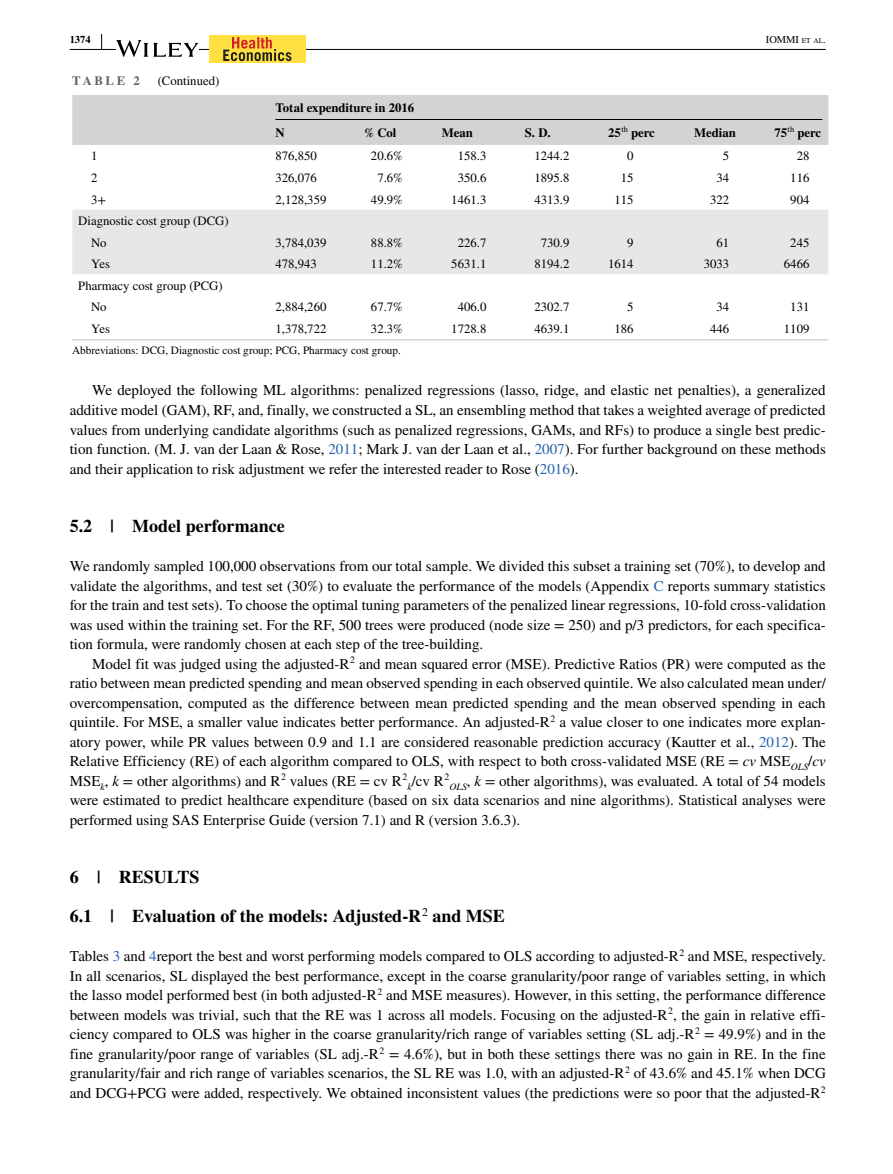
<style>
.page{position:relative;width:893px;height:1174px;background:#fff}
.page>*{position:absolute;margin:0;border:0;box-sizing:border-box;transform-origin:0 0}
.t1{font:700 18px/39px "STIX";color:#000}
.t2{font:15px/19.5px "STIX";color:#000;text-align:justify}
.t3{font:12.75px/21.6px "STIX";color:#000}
.t4{font:700 12.75px/24.6px "STIX";color:#000}
.t5{font:700 12.75px "STIX";letter-spacing:.2em;color:#636466}
.t6{font:11.25px "STIX";color:#000}
.t7{font:10.5px "STIX";color:#000}
.t8{font:700 10.5px "STIX";color:#000}
.s1{font-size:7.35px}
.s2{color:#2564af}
.s3{font-style:italic}
</style>
<div class="page">
<hr style="left:70px;top:49px;width:756px;height:1px;background:#000">
<svg style="left:116px;top:40px;width:83px;height:17px"></svg>
<div style="left:209px;top:35px;width:97px;height:27px;background:#fee042"></div>
<svg style="left:223px;top:37px;width:68px;height:24px"></svg>
<svg style="left:101px;top:34px;width:1px;height:15px"></svg>
<div style="left:72px;top:95px;width:756px;height:48px;background:#d1d3d4"></div>
<div style="left:72px;top:210px;width:756px;height:64px;background:#e6e7e8"></div>
<hr style="left:72px;top:119px;width:197px;height:1px;background:#d1d3d4">
<hr style="left:72px;top:143px;width:197px;height:2px;background:#d1d3d4">
<hr style="left:269px;top:143px;width:90px;height:2px;background:#d1d3d4">
<hr style="left:359px;top:143px;width:77px;height:2px;background:#d1d3d4">
<hr style="left:436px;top:143px;width:83px;height:2px;background:#d1d3d4">
<hr style="left:519px;top:143px;width:83px;height:2px;background:#d1d3d4">
<hr style="left:602px;top:143px;width:86px;height:2px;background:#d1d3d4">
<hr style="left:688px;top:143px;width:80px;height:2px;background:#d1d3d4">
<hr style="left:768px;top:143px;width:60px;height:2px;background:#d1d3d4">
<hr style="left:72px;top:339px;width:197px;height:1px;background:#d1d3d4">
<hr style="left:269px;top:339px;width:90px;height:1px;background:#d1d3d4">
<hr style="left:359px;top:339px;width:77px;height:1px;background:#d1d3d4">
<hr style="left:436px;top:339px;width:83px;height:1px;background:#d1d3d4">
<hr style="left:519px;top:339px;width:83px;height:1px;background:#d1d3d4">
<hr style="left:602px;top:339px;width:86px;height:1px;background:#d1d3d4">
<hr style="left:688px;top:339px;width:80px;height:1px;background:#d1d3d4">
<hr style="left:768px;top:339px;width:60px;height:1px;background:#d1d3d4">
<hr style="left:275px;top:119px;width:547px;height:1px;background:#000">
<p class="t8" style="left:70px;top:34px;width:22px">1374</p>
<p class="t5" style="left:72px;top:73px;width:69px">TABLE 2</p>
<p class="t3" style="left:158px;top:71px;width:63px">(Continued)</p>
<p class="t7" style="left:766px;top:33px;width:61px">IOMMI <span class="s1">et al</span>.</p>
<p class="t4" style="left:275px;top:95px;width:140px">Total expenditure in 2016<br>N</p>
<p class="t4" style="left:365px;top:120px;width:33px">% Col</p>
<p class="t4" style="left:442px;top:120px;width:33px">Mean</p>
<p class="t4" style="left:525px;top:120px;width:27px">S. D.</p>
<p class="t4" style="left:608px;top:120px;width:48px">25<sup>th</sup> perc</p>
<p class="t4" style="left:694px;top:120px;width:43px">Median</p>
<p class="t4" style="left:774px;top:120px;width:48px">75<sup>th</sup> perc</p>
<p class="t3" style="left:91px;top:146px;width:8px">1</p>
<p class="t3" style="left:275px;top:146px;width:43px">876,850</p>
<p class="t3" style="left:371px;top:146px;width:33px">20.6%</p>
<p class="t3" style="left:458px;top:146px;width:30px">158.3</p>
<p class="t3" style="left:534px;top:146px;width:37px">1244.2</p>
<p class="t3" style="left:627px;top:146px;width:8px">0</p>
<p class="t3" style="left:723px;top:146px;width:8px">5</p>
<p class="t3" style="left:797px;top:146px;width:14px">28</p>
<p class="t3" style="left:91px;top:168px;width:8px">2</p>
<p class="t3" style="left:275px;top:168px;width:43px">326,076</p>
<p class="t3" style="left:377px;top:168px;width:27px">7.6%</p>
<p class="t3" style="left:458px;top:168px;width:30px">350.6</p>
<p class="t3" style="left:534px;top:168px;width:37px">1895.8</p>
<p class="t3" style="left:621px;top:168px;width:14px">15</p>
<p class="t3" style="left:716px;top:168px;width:14px">34</p>
<p class="t3" style="left:790px;top:168px;width:21px">116</p>
<p class="t3" style="left:91px;top:189px;width:17px">3+</p>
<p class="t3" style="left:275px;top:189px;width:52px">2,128,359</p>
<p class="t3" style="left:371px;top:189px;width:33px">49.9%</p>
<p class="t3" style="left:451px;top:189px;width:37px">1461.3</p>
<p class="t3" style="left:534px;top:189px;width:37px">4313.9</p>
<p class="t3" style="left:614px;top:189px;width:21px">115</p>
<p class="t3" style="left:710px;top:189px;width:21px">322</p>
<p class="t3" style="left:790px;top:189px;width:21px">904</p>
<p class="t3" style="left:91px;top:211px;width:139px;text-indent:-13px">Diagnostic cost group (DCG)<br>No</p>
<p class="t3" style="left:275px;top:232px;width:52px">3,784,039</p>
<p class="t3" style="left:371px;top:232px;width:33px">88.8%</p>
<p class="t3" style="left:458px;top:232px;width:30px">226.7</p>
<p class="t3" style="left:541px;top:232px;width:30px">730.9</p>
<p class="t3" style="left:627px;top:232px;width:8px">9</p>
<p class="t3" style="left:716px;top:232px;width:14px">61</p>
<p class="t3" style="left:790px;top:232px;width:21px">245</p>
<p class="t3" style="left:91px;top:254px;width:20px">Yes</p>
<p class="t3" style="left:275px;top:254px;width:43px">478,943</p>
<p class="t3" style="left:371px;top:254px;width:33px">11.2%</p>
<p class="t3" style="left:451px;top:254px;width:37px">5631.1</p>
<p class="t3" style="left:534px;top:254px;width:37px">8194.2</p>
<p class="t3" style="left:608px;top:254px;width:27px">1614</p>
<p class="t3" style="left:704px;top:254px;width:27px">3033</p>
<p class="t3" style="left:784px;top:254px;width:27px">6466</p>
<p class="t3" style="left:91px;top:276px;width:133px;text-indent:-13px">Pharmacy cost group (PCG)<br>No</p>
<p class="t3" style="left:275px;top:297px;width:52px">2,884,260</p>
<p class="t3" style="left:371px;top:297px;width:33px">67.7%</p>
<p class="t3" style="left:458px;top:297px;width:30px">406.0</p>
<p class="t3" style="left:534px;top:297px;width:37px">2302.7</p>
<p class="t3" style="left:627px;top:297px;width:8px">5</p>
<p class="t3" style="left:716px;top:297px;width:14px">34</p>
<p class="t3" style="left:790px;top:297px;width:21px">131</p>
<p class="t3" style="left:91px;top:319px;width:20px">Yes</p>
<p class="t3" style="left:275px;top:319px;width:52px">1,378,722</p>
<p class="t3" style="left:371px;top:319px;width:33px">32.3%</p>
<p class="t3" style="left:451px;top:319px;width:37px">1728.8</p>
<p class="t3" style="left:534px;top:319px;width:37px">4639.1</p>
<p class="t3" style="left:614px;top:319px;width:21px">186</p>
<p class="t3" style="left:710px;top:319px;width:21px">446</p>
<p class="t3" style="left:784px;top:319px;width:27px">1109</p>
<p class="t6" style="left:72px;top:343px;width:330px">Abbreviations: DCG, Diagnostic cost group; PCG, Pharmacy cost group.</p>
<p class="t2" style="left:70px;top:382px;width:758px;text-indent:23px">We deployed the following ML algorithms: penalized regressions (lasso, ridge, and elastic net penalties), a generalized additive model (GAM), RF, and, finally, we constructed a SL, an ensembling method that takes a weighted average of predicted values from underlying candidate algorithms (such as penalized regressions, GAMs, and RFs) to produce a single best predic&shy;tion function. (M. J. van der Laan &amp; Rose, <span class="s2">2011</span>; Mark J. van der Laan et al., <span class="s2">2007</span>). For further background on these methods and their application to risk adjustment we refer the interested reader to Rose (<span class="s2">2016</span>).</p>
<p class="t1" style="left:70px;top:506px;width:216px">5.2 | Model performance</p>
<p class="t2" style="left:70px;top:557px;width:758px">We randomly sampled 100,000 observations from our total sample. We divided this subset a training set (70%), to develop and validate the algorithms, and test set (30%) to evaluate the performance of the models (Appendix <span class="s2">C</span> reports summary statistics for the train and test sets). To choose the optimal tuning parameters of the penalized linear regressions, 10-fold cross-validation was used within the training set. For the RF, 500 trees were produced (node size = 250) and p/3 predictors, for each specifica&shy;tion formula, were randomly chosen at each step of the tree-building.</p>
<p class="t2" style="left:70px;top:655px;width:758px;text-indent:23px">Model fit was judged using the adjusted-R<sup>2</sup> and mean squared error (MSE). Predictive Ratios (PR) were computed as the ratio between mean predicted spending and mean observed spending in each observed quintile. We also calculated mean under/ overcompensation, computed as the difference between mean predicted spending and the mean observed spending in each quintile. For MSE, a smaller value indicates better performance. An adjusted-R<sup>2</sup> a value closer to one indicates more explan&shy;atory power, while PR values between 0.9 and 1.1 are considered reasonable prediction accuracy (Kautter et al., <span class="s2">2012</span>). The Relative Efficiency (RE) of each algorithm compared to OLS, with respect to both cross-validated MSE (RE = <span class="s3">cv</span> MSE<sub>OLS</sub>/<span class="s3">cv </span>MSE<sub>k</sub>, <span class="s3">k</span> = other algorithms) and R<sup>2</sup> values (RE = cv R<sup>2</sup><sub>k</sub>/cv R<sup>2</sup><sub>OLS</sub>, <span class="s3">k</span> = other algorithms), was evaluated. A total of 54 models were estimated to predict healthcare expenditure (based on six data scenarios and nine algorithms). Statistical analyses were performed using SAS Enterprise Guide (version 7.1) and R (version 3.6.3).</p>
<p class="t1" style="left:70px;top:857px;width:437px">6 | RESULTS<br>6.1 | Evaluation of the models: Adjusted-R<sup>2</sup> and MSE</p>
<p class="t2" style="left:70px;top:947px;width:758px">Tables <span class="s2">3</span> and <span class="s2">4</span>report the best and worst performing models compared to OLS according to adjusted-R<sup>2</sup> and MSE, respectively.<br>In all scenarios, SL displayed the best performance, except in the coarse granularity/poor range of variables setting, in which the lasso model performed best (in both adjusted-R<sup>2</sup> and MSE measures). However, in this setting, the performance difference between models was trivial, such that the RE was 1 across all models. Focusing on the adjusted-R<sup>2</sup>, the gain in relative effi&shy;ciency compared to OLS was higher in the coarse granularity/rich range of variables setting (SL adj.-R<sup>2</sup> = 49.9%) and in the fine granularity/poor range of variables (SL adj.-R<sup>2</sup> = 4.6%), but in both these settings there was no gain in RE. In the fine granularity/fair and rich range of variables scenarios, the SL RE was 1.0, with an adjusted-R<sup>2</sup> of 43.6% and 45.1% when DCG and DCG+PCG were added, respectively. We obtained inconsistent values (the predictions were so poor that the adjusted-R<sup>2</sup></p>
</div>
